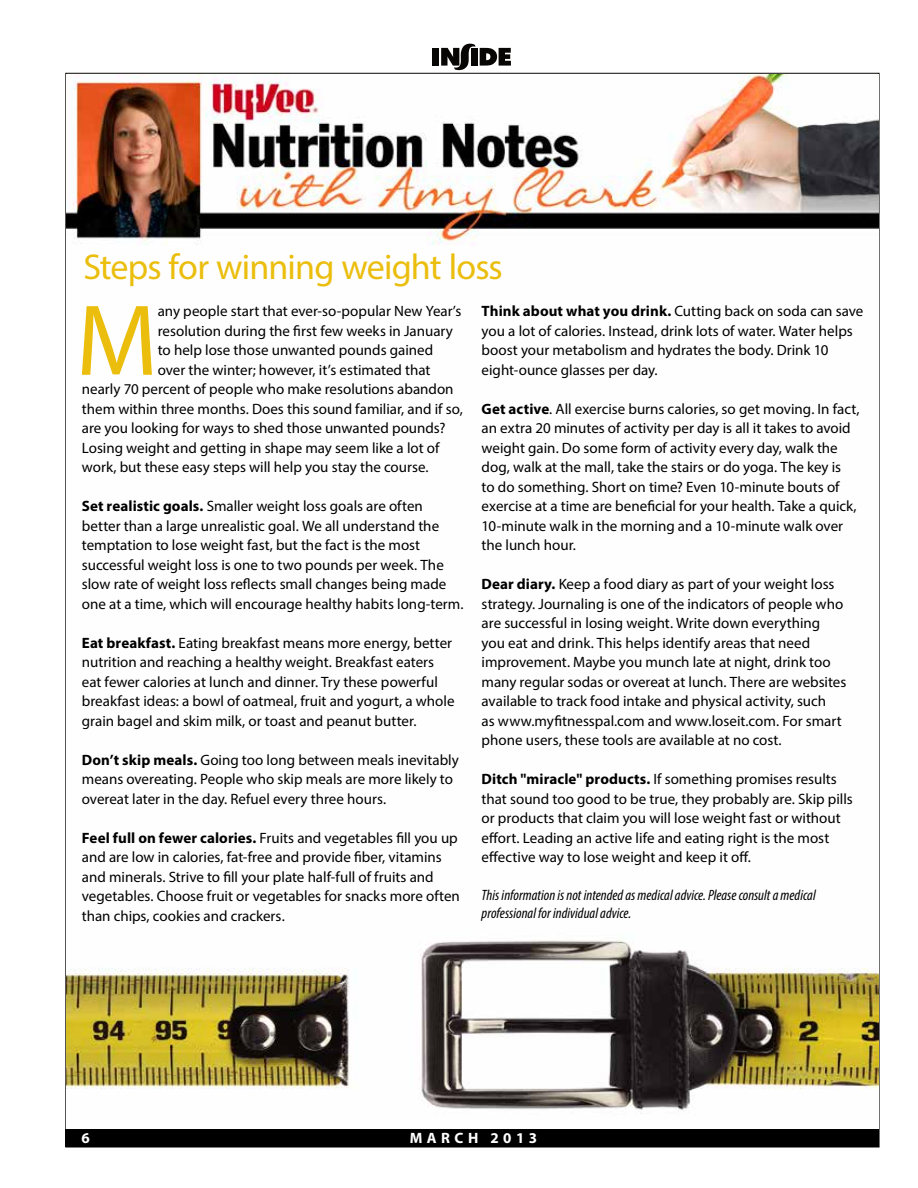
<style>
.page{position:relative;width:918px;height:1188px;background:#fff}
.page>*{position:absolute;margin:0;border:0;box-sizing:border-box;transform-origin:0 0}
.t1{font:101.85px "Myriad Pro";color:#ebbe0d}
.t2{font:36px "Myriad Pro";letter-spacing:-.025em;color:#ebbe0d}
.t3{font:15px/19.5px "Myriad Pro";color:#000}
.t4{font:italic condensed 15px/18px "Myriad Pro";color:#000}
.t5{font:700 15px "Myriad Pro";letter-spacing:.3em;color:#fff}
.s1{font-weight:700}
</style>
<div class="page">
<div style="left:66px;top:1129px;width:813px;height:18px;background:#000"></div>
<div style="left:432px;top:48px;width:7px;height:18px;background:#080604"></div>
<svg style="left:441px;top:44px;width:70px;height:26px"></svg>
<img style="left:66px;top:939px;width:813px;height:175px">
<img style="left:66px;top:75px;width:813px;height:170px">
<h2 class="t2" style="left:83px;top:245px;width:421px">Steps for winning weight loss</h2>
<p class="t3" style="left:482px;top:301px;width:383px"><span class="s1">Think about what you drink.</span> Cutting back on soda can save you a lot of calories. Instead, drink lots of water. Water helps boost your metabolism and hydrates the body. Drink 10 eight-ounce glasses per day.</p>
<p class="t3" style="left:482px;top:399px;width:379px"><span class="s1">Get active</span>. All exercise burns calories, so get moving. In fact, an extra 20 minutes of activity per day is all it takes to avoid weight gain. Do some form of activity every day, walk the dog, walk at the mall, take the stairs or do yoga. The key is<br>to do something. Short on time? Even 10-minute bouts of exercise at a time are beneficial for your health. Take a quick, 10-minute walk in the morning and a 10-minute walk over the lunch hour.</p>
<p class="t3" style="left:482px;top:574px;width:366px"><span class="s1">Dear diary.</span> Keep a food diary as part of your weight loss strategy. Journaling is one of the indicators of people who are successful in losing weight. Write down everything you eat and drink. This helps identify areas that need improvement. Maybe you munch late at night, drink too many regular sodas or overeat at lunch. There are websites available to track food intake and physical activity, such<br>as www.myfitnesspal.com and www.loseit.com. For smart phone users, these tools are available at no cost.</p>
<p class="t3" style="left:482px;top:769px;width:373px"><span class="s1">Ditch "miracle" products.</span> If something promises results that sound too good to be true, they probably are. Skip pills or products that claim you will lose weight fast or without effort. Leading an active life and eating right is the most effective way to lose weight and keep it off.</p>
<p class="t4" style="left:482px;top:886px;width:336px">This information is not intended as medical advice. Please consult a medical professional for individual advice.</p>
<h1 class="t1" style="left:76px;top:278px;width:83px">M</h1>
<p class="t3" style="left:158px;top:301px;width:305px">any people start that ever-so-popular New Year’s</p>
<p class="t3" style="left:158px;top:321px;width:297px">resolution during the first few weeks in January</p>
<p class="t3" style="left:158px;top:340px;width:277px">to help lose those unwanted pounds gained</p>
<p class="t3" style="left:158px;top:360px;width:274px">over the winter; however, it’s estimated that</p>
<p class="t3" style="left:82px;top:379px;width:373px">nearly 70 percent of people who make resolutions abandon</p>
<p class="t3" style="left:82px;top:399px;width:383px">them within three months. Does this sound familiar, and if so,</p>
<p class="t3" style="left:82px;top:418px;width:365px">are you looking for ways to shed those unwanted pounds?</p>
<p class="t3" style="left:82px;top:438px;width:359px">Losing weight and getting in shape may seem like a lot of</p>
<p class="t3" style="left:82px;top:457px;width:348px">work, but these easy steps will help you stay the course.</p>
<p class="t3" style="left:82px;top:496px;width:383px"><span class="s1">Set realistic goals.</span> Smaller weight loss goals are often better than a large unrealistic goal. We all understand the temptation to lose weight fast, but the fact is the most successful weight loss is one to two pounds per week. The slow rate of weight loss reflects small changes being made one at a time, which will encourage healthy habits long-term.</p>
<p class="t3" style="left:82px;top:633px;width:374px"><span class="s1">Eat breakfast.</span> Eating breakfast means more energy, better nutrition and reaching a healthy weight. Breakfast eaters eat fewer calories at lunch and dinner. Try these powerful breakfast ideas: a bowl of oatmeal, fruit and yogurt, a whole grain bagel and skim milk, or toast and peanut butter.</p>
<p class="t3" style="left:82px;top:750px;width:379px"><span class="s1">Don’t skip meals.</span> Going too long between meals inevitably means overeating. People who skip meals are more likely to overeat later in the day. Refuel every three hours.</p>
<p class="t3" style="left:82px;top:828px;width:380px"><span class="s1">Feel full on fewer calories.</span> Fruits and vegetables fill you up and are low in calories, fat-free and provide fiber, vitamins and minerals. Strive to fill your plate half-full of fruits and vegetables. Choose fruit or vegetables for snacks more often than chips, cookies and crackers.</p>
<p class="t5" style="left:82px;top:1129px;width:10px">6</p>
<p class="t5" style="left:410px;top:1128px;width:129px">MARCH 2013</p>
</div>
